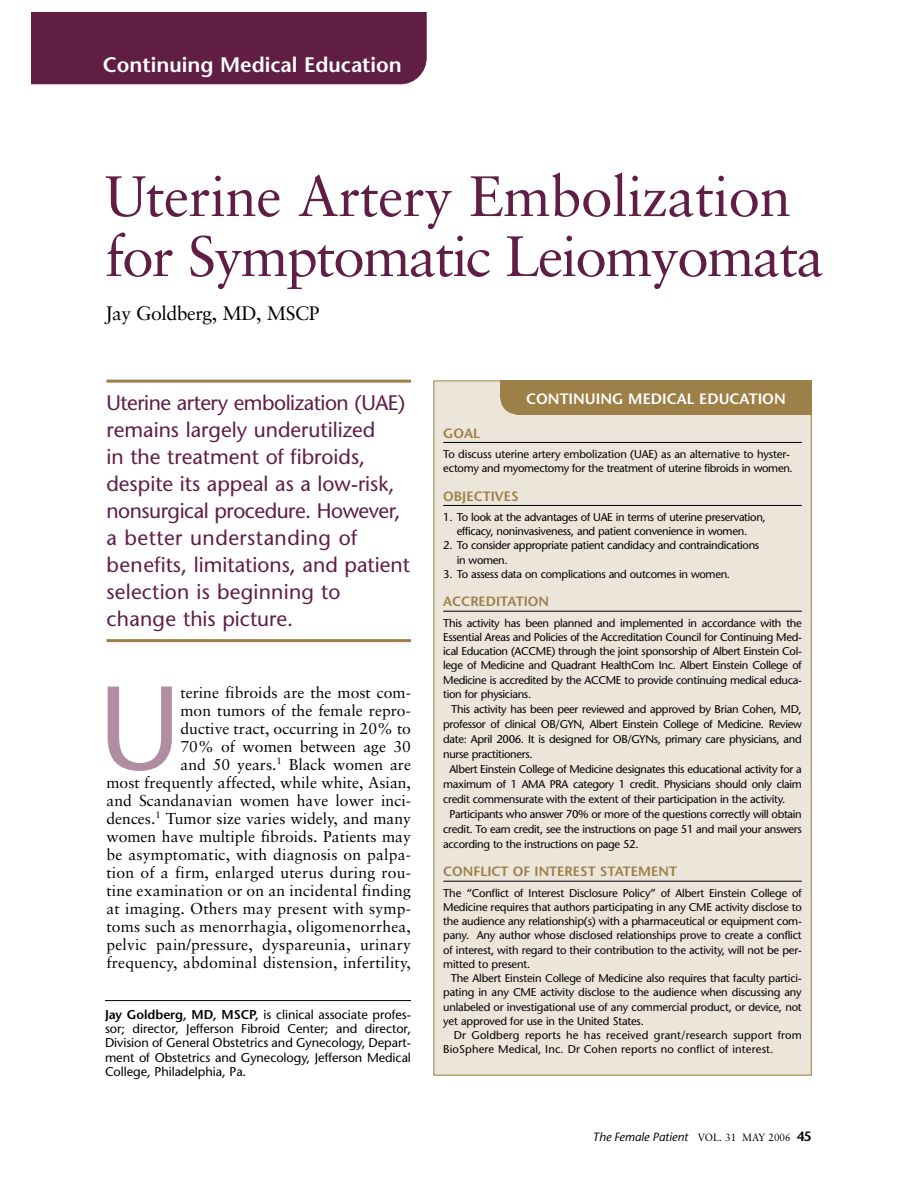
<style>
.page{position:relative;width:918px;height:1188px;background:#fff}
.page>*{position:absolute;margin:0;border:0;box-sizing:border-box;transform-origin:0 0}
.t1{font:118.5px "Stone Sans";color:#b08ea2}
.t2{font:57px/60px "Sabon";letter-spacing:-.02em;color:#611e45}
.t3{font:21px/27px "Stone Sans";color:#611e45}
.t4{font:600 21px "Stone Sans";color:#fff}
.t5{font:19.5px "Sabon";letter-spacing:-.02em;color:#000}
.t6{font:15.75px/18px "Sabon";color:#000;text-align:right}
.t7{font:600 15px "Stone Sans";color:#fff}
.t8{font:600 13.5px "Stone Sans";color:#9d7f48}
.t9{font:12.75px/14.2px "Stone Sans";letter-spacing:-.005em;color:#000;text-align:justify}
.t10{font:italic 12px "Stone Sans";color:#000}
.t11{font:11.25px/14.2px "Stone Sans";letter-spacing:-.03em;color:#000;text-align:justify}
.t12{font:11.25px/14.2px "Stone Sans";letter-spacing:-.01em;color:#000}
.t13{font:11.25px/14.2px "Stone Sans";letter-spacing:.01em;color:#000}
.s1{font-weight:600}
.s2{font-family:"Sabon";font-style:normal;font-size:10.5px}
.s3{font-weight:600;font-style:normal;font-size:13.5px}
</style>
<div class="page">
<hr style="left:106px;top:380px;width:305px;height:3px;background:#9d7f48">
<hr style="left:106px;top:639px;width:305px;height:3px;background:#9d7f48">
<hr style="left:105px;top:1000px;width:306px;height:1px;background:#000">
<div style="left:32px;top:12px;width:395px;height:72px;background:#611e45"></div>
<div style="left:434px;top:381px;width:377px;height:694px;background:#ebe5da"></div>
<hr style="left:443px;top:442px;width:359px;height:1px;background:#000">
<hr style="left:443px;top:505px;width:359px;height:1px;background:#000">
<hr style="left:443px;top:611px;width:359px;height:1px;background:#000">
<hr style="left:443px;top:881px;width:359px;height:1px;background:#000">
<div style="left:500px;top:381px;width:311px;height:17px;background:#9d7f48"></div>
<div style="left:500px;top:382px;width:312px;height:32px;background:#9d7f48;border-radius:16px"></div>
<div style="left:517px;top:393px;width:295px;height:21px;background:#9d7f48"></div>
<h3 class="t4" style="left:103px;top:57px;width:301px">Continuing Medical Education</h3>
<h2 class="t2" style="left:105px;top:171px;width:721px">Uterine Artery Embolization for Symptomatic Leiomyomata</h2>
<h3 class="t5" style="left:105px;top:305px;width:216px">Jay Goldberg, MD, MSCP</h3>
<p class="t3" style="left:106px;top:391px;width:305px">Uterine artery embolization (UAE) remains largely underutilized<br>in the treatment of fibroids, despite its appeal as a low-risk, nonsurgical procedure. However, a better understanding of benefits, limitations, and patient selection is beginning to change this picture.</p>
<p class="t6" style="left:106px;top:684px;width:306px">terine fibroids are the most com-<br>mon tumors of the female repro-<br>ductive tract, occurring in 20% to<br>70% of women between age 30<br>and 50 years.<sup>1</sup> Black women are<br>most frequently affected, while white, Asian, and Scandanavian women have lower inci&shy;dences.<sup>1</sup> Tumor size varies widely, and many women have multiple fibroids. Patients may be asymptomatic, with diagnosis on palpa&shy;tion of a firm, enlarged uterus during rou&shy;tine examination or on an incidental finding at imaging. Others may present with symp&shy;toms such as menorrhagia, oligomenorrhea, pelvic pain/pressure, dyspareunia, urinary frequency, abdominal distension, infertility,</p>
<h1 class="t1" style="left:99px;top:682px;width:83px">U</h1>
<p class="t9" style="left:105px;top:1009px;width:308px"><span class="s1">Jay Goldberg, MD, MSCP,</span> is clinical associate profes&shy;sor; director, Jefferson Fibroid Center; and director, Division of General Obstetrics and Gynecology, Depart&shy;ment of Obstetrics and Gynecology, Jefferson Medical College, Philadelphia, Pa.</p>
<h3 class="t7" style="left:526px;top:393px;width:261px">CONTINUING MEDICAL EDUCATION</h3>
<p class="t8" style="left:443px;top:428px;width:38px">GOAL</p>
<p class="t12" style="left:443px;top:448px;width:351px">To discuss uterine artery embolization (UAE) as an alternative to hyster&shy;ectomy and myomectomy for the treatment of uterine fibroids in women.</p>
<p class="t8" style="left:443px;top:491px;width:77px">OBJECTIVES</p>
<p class="t11" style="left:443px;top:511px;width:324px;text-align:center">1. To look at the advantages of UAE in terms of uterine preservation, efficacy, noninvasiveness, and patient convenience in women.</p>
<p class="t11" style="left:457px;top:539px;width:304px;text-indent:-14px">2. To consider appropriate patient candidacy and contraindications in women.</p>
<p class="t11" style="left:443px;top:568px;width:288px">3. To assess data on complications and outcomes in women.</p>
<p class="t8" style="left:443px;top:596px;width:107px">ACCREDITATION</p>
<p class="t11" style="left:443px;top:617px;width:360px">This activity has been planned and implemented in accordance with the Essential Areas and Policies of the Accreditation Council for Continuing Med&shy;ical Education (ACCME) through the joint sponsorship of Albert Einstein Col&shy;lege of Medicine and Quadrant HealthCom Inc. Albert Einstein College of Medicine is accredited by the ACCME to provide continuing medical educa&shy;tion for physicians.</p>
<p class="t11" style="left:451px;top:703px;width:352px">This activity has been peer reviewed and approved by Brian Cohen, MD,</p>
<p class="t11" style="left:443px;top:718px;width:360px">professor of clinical OB/GYN, Albert Einstein College of Medicine. Review</p>
<p class="t11" style="left:443px;top:733px;width:360px">date: April 2006. It is designed for OB/GYNs, primary care physicians, and</p>
<p class="t11" style="left:443px;top:748px;width:91px">nurse practitioners.</p>
<p class="t11" style="left:449px;top:763px;width:354px">Albert Einstein College of Medicine designates this educational activity for a</p>
<p class="t11" style="left:443px;top:778px;width:360px">maximum of 1 AMA PRA category 1 credit. Physicians should only claim</p>
<p class="t11" style="left:443px;top:793px;width:344px">credit commensurate with the extent of their participation in the activity.</p>
<p class="t11" style="left:449px;top:808px;width:354px">Participants who answer 70% or more of the questions correctly will obtain</p>
<p class="t11" style="left:443px;top:823px;width:360px">credit. To earn credit, see the instructions on page 51 and mail your answers</p>
<p class="t11" style="left:443px;top:838px;width:197px">according to the instructions on page 52.</p>
<p class="t8" style="left:443px;top:866px;width:235px">CONFLICT OF INTEREST STATEMENT</p>
<p class="t11" style="left:443px;top:887px;width:360px">The “Conflict of Interest Disclosure Policy” of Albert Einstein College of Medicine requires that authors participating in any CME activity disclose to the audience any relationship(s) with a pharmaceutical or equipment com&shy;pany. Any author whose disclosed relationships prove to create a conflict of interest, with regard to their contribution to the activity, will not be per&shy;mitted to present.</p>
<p class="t11" style="left:443px;top:972px;width:360px;text-indent:8px">The Albert Einstein College of Medicine also requires that faculty partici&shy;pating in any CME activity disclose to the audience when discussing any unlabeled or investigational use of any commercial product, or device, not yet approved for use in the United States.</p>
<p class="t13" style="left:443px;top:1029px;width:360px;text-indent:11px">Dr Goldberg reports he has received grant/research support from<br>BioSphere Medical, Inc. Dr Cohen reports no conflict of interest.</p>
<p class="t10" style="left:593px;top:1132px;width:220px">The Female Patient <span class="s2">VOL. 31 MAY 2006</span> <span class="s3">45</span></p>
</div>
